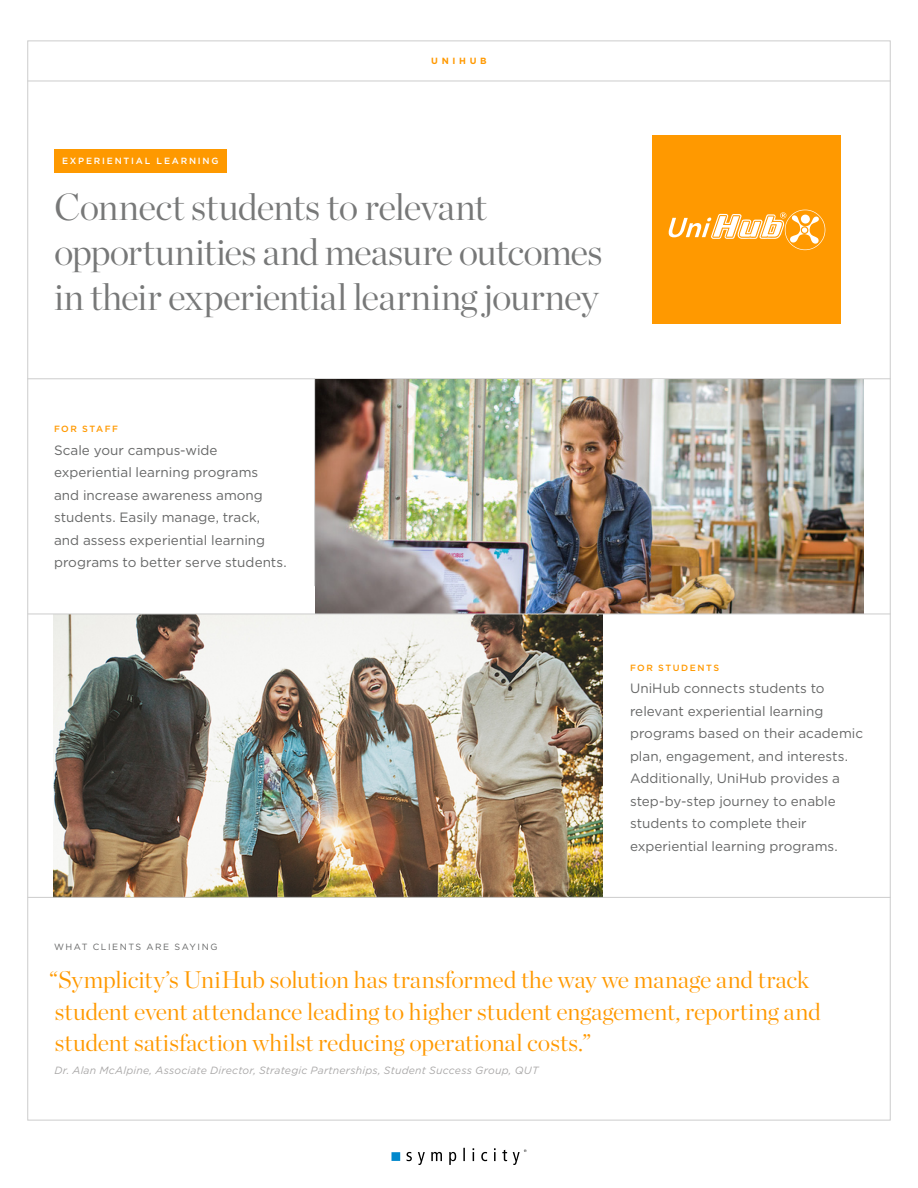
<style>
.page{position:relative;width:918px;height:1188px;background:#fff}
.page>*{position:absolute;margin:0;border:0;box-sizing:border-box;transform-origin:0 0}
.t1{font:300 37.5px/45px "Chronicle Display";letter-spacing:-.025em;color:#777878}
.Body_Copy_w_Left_Jus{font:300 24px/31.5px "Chronicle Display";letter-spacing:-.01em;color:#f90}
.Body_Copy_w_Indent{font:13.5px/22.5px "Gotham";color:#666767}
.Body_Copy_w_Left_Jus-2{font:italic 10.5px "Gotham";letter-spacing:.02em;color:#aaa9a9}
.t2{font:9px "Gotham";letter-spacing:.17em;color:#666767}
.Product_Name_Header{font:500 9px "Gotham";letter-spacing:.2em;color:#fff}
.Body_Copy_w_Indent-2{font:500 9px "Gotham";letter-spacing:.17em;color:#f90}
.Product_Name_Header-2{font:700 9px "Gotham";letter-spacing:.41em;color:#f90}
</style>
<div class="page">
<hr style="left:28px;top:81px;width:862px;height:1px;background:#ccc">
<svg style="left:391px;top:1152px;width:9px;height:9px"></svg>
<svg style="left:407px;top:1148px;width:119px;height:17px"></svg>
<hr style="left:27px;top:378px;width:864px;height:1px;background:#ccc">
<img style="left:54px;top:615px;width:549px;height:282px">
<img style="left:315px;top:379px;width:548px;height:235px">
<hr style="left:28px;top:897px;width:863px;height:1px;background:#ccc">
<hr style="left:28px;top:614px;width:863px;height:1px;background:#ccc">
<hr style="left:314px;top:378px;width:1px;height:208px;background:#ccc">
<div style="left:652px;top:135px;width:190px;height:189px;background:#f90"></div>
<svg style="left:668px;top:210px;width:157px;height:40px"></svg>
<div style="left:54px;top:149px;width:173px;height:23px;background:#fe9900"></div>
<p class="Product_Name_Header" style="left:62px;top:155px;width:158px">EXPERIENTIAL LEARNING</p>
<p class="Product_Name_Header-2" style="left:431px;top:55px;width:57px">UNIHUB</p>
<p class="t1" style="left:54px;top:182px;width:550px">Connect students to relevant opportunities and measure outcomes in their experiential learning journey</p>
<p class="Body_Copy_w_Indent-2" style="left:54px;top:423px;width:66px">FOR STAFF</p>
<p class="Body_Copy_w_Indent" style="left:54px;top:438px;width:234px">Scale your campus-wide experiential learning programs and increase awareness among students. Easily manage, track, and assess experiential learning programs to better serve students.</p>
<p class="Body_Copy_w_Indent-2" style="left:630px;top:661px;width:91px">FOR STUDENTS</p>
<p class="Body_Copy_w_Indent" style="left:630px;top:677px;width:235px">UniHub connects students to relevant experiential learning programs based on their academic plan, engagement, and interests.<br>Additionally, UniHub provides a step-by-step journey to enable students to complete their experiential learning programs.</p>
<p class="t2" style="left:54px;top:941px;width:165px">WHAT CLIENTS ARE SAYING</p>
<p class="Body_Copy_w_Left_Jus" style="left:49px;top:963px;width:773px">“Symplicity’s UniHub solution has transformed the way we manage and track student event attendance leading to higher student engagement, reporting and student satisfaction whilst reducing operational costs.”</p>
<p class="Body_Copy_w_Left_Jus-2" style="left:54px;top:1064px;width:486px">Dr. Alan McAlpine, Associate Director, Strategic Partnerships, Student Success Group, QUT</p>
</div>
